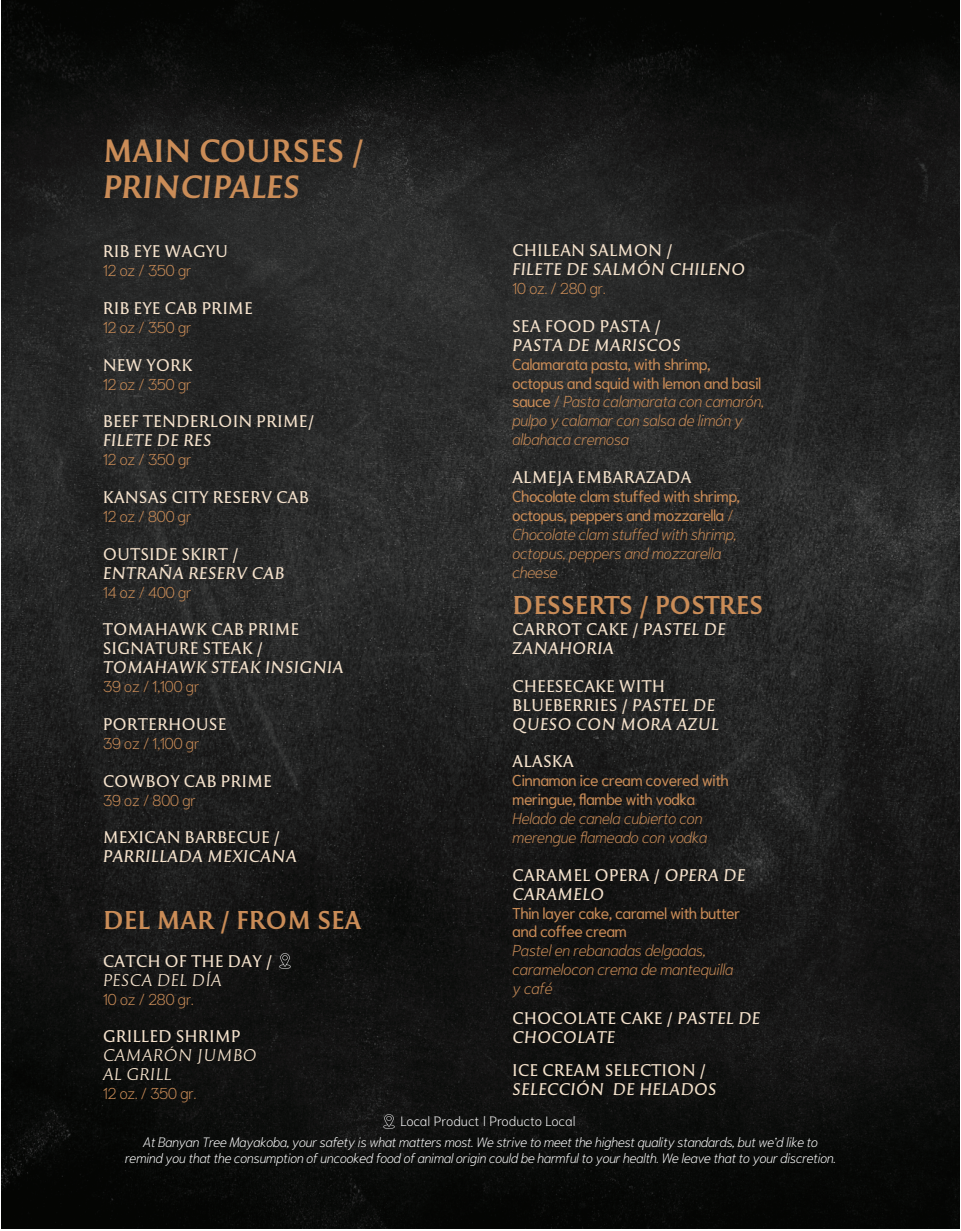
<style>
.page{position:relative;width:961px;height:1231px;background:#fff}
.page>*{position:absolute;margin:0;border:0;box-sizing:border-box;transform-origin:0 0}
.t1{font:30px "Reforma 1969 Negra";letter-spacing:-.01em;color:#ca8c57}
.t2{font:30px "Reforma 1969 Negra Italica";letter-spacing:-.005em;color:#ca8c57}
.t3{font:24px "Reforma 1969 Negra";letter-spacing:-.01em;color:#ca8c57}
.t4{font:italic 200 15.75px/18.9px "Niramit";letter-spacing:-.045em;color:#ca8c57}
.t5{font:15.75px/18.9px "Reforma 1969 Gris";color:#f4e1cb}
.t6{font:15.75px "Reforma 1969 Gris Italica";color:#f4e1cb}
.t7{font:200 15.75px "Niramit";letter-spacing:-.045em;color:#ca8c57}
.t8{font:15.75px/18.9px "Niramit";letter-spacing:-.045em;color:#ca8c57}
.t9{font:15.75px/18.9px "Reforma 1969 Blanca Italica";color:#f4e1cb}
.t10{font:italic 200 13.5px/16.2px "Niramit";letter-spacing:-.045em;color:#fff;text-align:center}
.t11{font:200 13.5px "Niramit";letter-spacing:-.025em;color:#fff}
.s1{font-weight:400;font-style:normal}
.s2{font-style:normal}
.s3{font-family:"Reforma 1969 Gris Italica"}
</style>
<div class="page">
<img style="left:1px;top:1px;width:958px;height:1227px">
<img style="left:383px;top:1114px;width:11px;height:15px">
<img style="left:280px;top:953px;width:10px;height:15px">
<h1 class="t1" style="left:103px;top:133px;width:263px">MAIN COURSES /</h1>
<h1 class="t2" style="left:103px;top:169px;width:199px">PRINCIPALES</h1>
<p class="t5" style="left:103px;top:242px;width:127px">RIB EYE WAGYU</p>
<p class="t7" style="left:103px;top:257px;width:90px">12 oz / 350 gr</p>
<p class="t5" style="left:103px;top:299px;width:152px">RIB EYE CAB PRIME</p>
<p class="t7" style="left:103px;top:314px;width:90px">12 oz / 350 gr</p>
<p class="t5" style="left:103px;top:356px;width:91px">NEW YORK</p>
<p class="t7" style="left:103px;top:371px;width:90px">12 oz / 350 gr</p>
<p class="t5" style="left:103px;top:412px;width:213px">BEEF TENDERLOIN PRIME/</p>
<p class="t6" style="left:103px;top:431px;width:110px">FILETE DE RES</p>
<p class="t7" style="left:103px;top:446px;width:90px">12 oz / 350 gr</p>
<p class="t5" style="left:103px;top:488px;width:208px">KANSAS CITY RESERV CAB</p>
<p class="t7" style="left:103px;top:503px;width:90px">12 oz / 800 gr</p>
<p class="t5" style="left:103px;top:545px;width:138px">OUTSIDE SKIRT /</p>
<p class="t6" style="left:103px;top:564px;width:183px">ENTRAÑA RESERV CAB</p>
<p class="t7" style="left:103px;top:579px;width:90px">14 oz / 400 gr</p>
<p class="t5" style="left:103px;top:620px;width:198px">TOMAHAWK CAB PRIME<br>SIGNATURE STEAK /</p>
<p class="t6" style="left:103px;top:658px;width:242px">TOMAHAWK STEAK INSIGNIA</p>
<p class="t7" style="left:103px;top:673px;width:98px">39 oz / 1,100 gr</p>
<p class="t5" style="left:103px;top:715px;width:125px">PORTERHOUSE</p>
<p class="t7" style="left:103px;top:730px;width:98px">39 oz / 1,100 gr</p>
<p class="t5" style="left:103px;top:771px;width:171px">COWBOY CAB PRIME</p>
<p class="t7" style="left:103px;top:787px;width:95px">39 oz / 800 gr</p>
<p class="t5" style="left:103px;top:828px;width:179px">MEXICAN BARBECUE /</p>
<p class="t6" style="left:103px;top:847px;width:196px">PARRILLADA MEXICANA</p>
<h2 class="t3" style="left:103px;top:906px;width:260px">DEL MAR / FROM SEA</h2>
<p class="t5" style="left:103px;top:951px;width:171px">CATCH OF THE DAY /</p>
<p class="t9" style="left:103px;top:970px;width:121px">PESCA DEL DÍA</p>
<p class="t7" style="left:103px;top:986px;width:93px">10 oz / 280 gr.</p>
<p class="t5" style="left:103px;top:1027px;width:139px">GRILLED SHRIMP</p>
<p class="t9" style="left:103px;top:1046px;width:156px">CAMARÓN JUMBO<br>AL GRILL</p>
<p class="t7" style="left:103px;top:1080px;width:95px">12 oz. / 350 gr.</p>
<p class="t5" style="left:512px;top:241px;width:162px">CHILEAN SALMON /</p>
<p class="t6" style="left:512px;top:260px;width:235px">FILETE DE SALMÓN CHILENO</p>
<p class="t7" style="left:512px;top:275px;width:95px">10 oz. / 280 gr.</p>
<p class="t5" style="left:512px;top:317px;width:151px">SEA FOOD PASTA /</p>
<p class="t6" style="left:512px;top:336px;width:170px">PASTA DE MARISCOS</p>
<p class="t4" style="left:512px;top:354px;width:254px"><span class="s1">Calamarata pasta, with shrimp, octopus and squid with lemon and basil sauce</span> <span class="s2">/</span> Pasta calamarata con camarón, pulpo y calamar con salsa de limón y albahaca cremosa</p>
<p class="t5" style="left:512px;top:468px;width:181px">ALMEJA EMBARAZADA</p>
<p class="t4" style="left:512px;top:487px;width:229px"><span class="s1">Chocolate clam stuffed with shrimp, octopus, peppers and mozzarella</span> <span class="s2">/<br></span>Chocolate clam stuffed with shrimp, octopus, peppers and mozzarella cheese</p>
<h2 class="t3" style="left:512px;top:591px;width:252px">DESSERTS / POSTRES</h2>
<p class="t5" style="left:512px;top:620px;width:215px">CARROT CAKE / <span class="s3">PASTEL DE</span></p>
<p class="t6" style="left:512px;top:639px;width:103px">ZANAHORIA</p>
<p class="t5" style="left:512px;top:676px;width:204px">CHEESECAKE WITH<br>BLUEBERRIES / <span class="s3">PASTEL DE</span></p>
<p class="t6" style="left:512px;top:714px;width:208px">QUESO CON MORA AZUL</p>
<p class="t5" style="left:512px;top:752px;width:63px">ALASKA</p>
<p class="t8" style="left:512px;top:771px;width:218px">Cinnamon ice cream covered with meringue, flambe with vodka</p>
<p class="t4" style="left:512px;top:809px;width:197px">Helado de canela cubierto con merengue flameado con vodka</p>
<p class="t5" style="left:512px;top:865px;width:235px">CARAMEL OPERA / <span class="s3">OPERA DE</span></p>
<p class="t6" style="left:512px;top:884px;width:93px">CARAMELO</p>
<p class="t8" style="left:512px;top:903px;width:229px">Thin layer cake, caramel with butter and coffee cream</p>
<p class="t4" style="left:512px;top:941px;width:223px">Pastel en rebanadas delgadas, caramelocon crema de mantequilla y café</p>
<p class="t5" style="left:512px;top:1008px;width:249px">CHOCOLATE CAKE / <span class="s3">PASTEL DE</span></p>
<p class="t6" style="left:512px;top:1027px;width:105px">CHOCOLATE</p>
<p class="t5" style="left:512px;top:1061px;width:195px">ICE CREAM SELECTION /</p>
<p class="t6" style="left:512px;top:1080px;width:206px">SELECCIÓN DE HELADOS</p>
<p class="t11" style="left:400px;top:1110px;width:177px">Local Product l Producto Local</p>
<p class="t10" style="left:125px;top:1134px;width:712px">At Banyan Tree Mayakoba, your safety is what matters most. We strive to meet the highest quality standards, but we’d like to remind you that the consumption of uncooked food of animal origin could be harmful to your health. We leave that to your discretion.</p>
</div>
